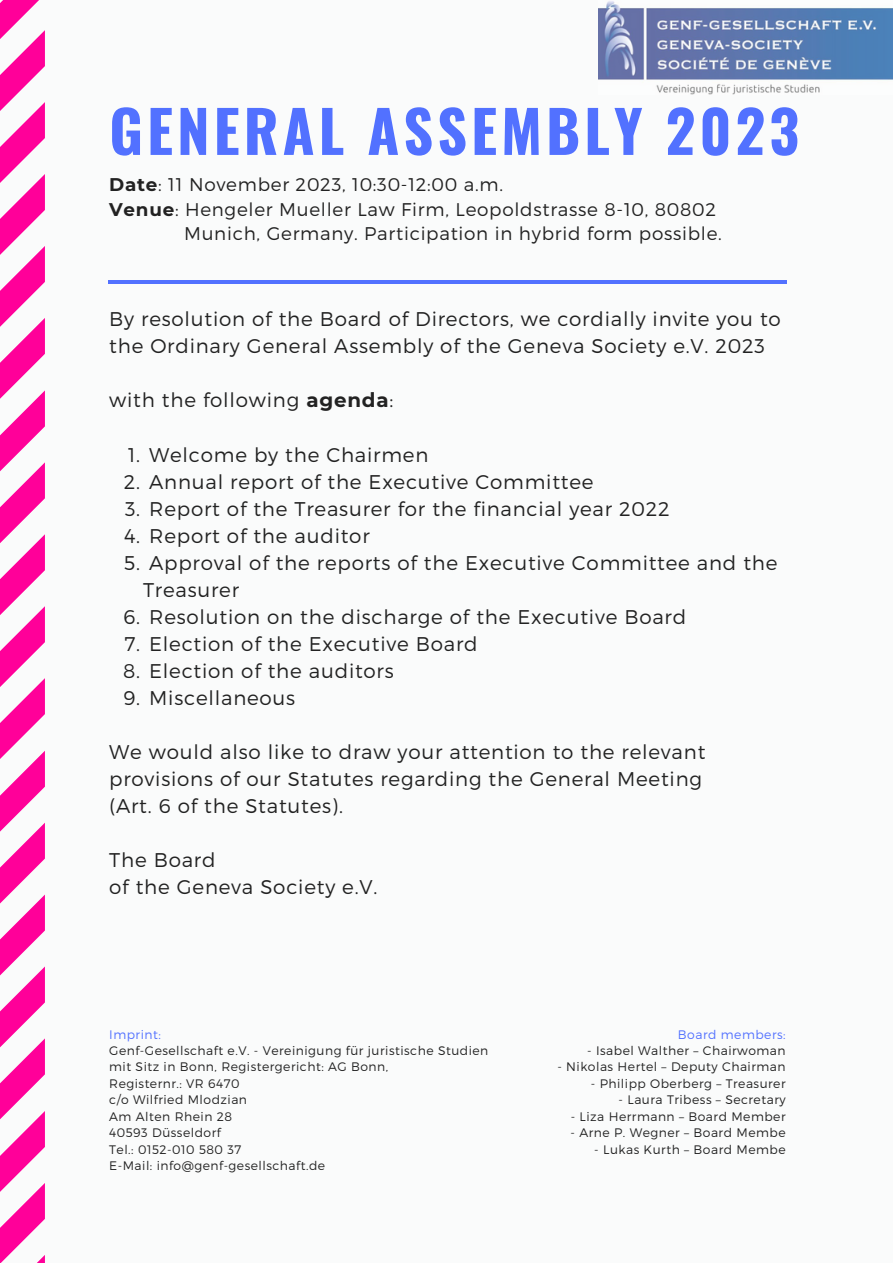
<style>
.page{position:relative;width:893px;height:1264px;background:#fff}
.page>*{position:absolute;margin:0;border:0;box-sizing:border-box;transform-origin:0 0}
.t1{font:700 58.05px "Oswald";letter-spacing:.07em;color:#5271ff}
.t2{font:300 19.8px/27px "Montserrat";letter-spacing:.04em;color:#222}
.t3{font:300 18.3px "Montserrat";letter-spacing:.04em;color:#222}
.t4{font:300 12.3px "Montserrat";letter-spacing:.04em;color:#222}
.t5{font:300 12.3px "Montserrat";letter-spacing:.04em;color:#5271ff}
.s1{font-weight:700}
</style>
<div class="page">
<div style="left:0;top:0;width:892px;height:1262px;background:#fafbfb"></div>
<hr style="left:108px;top:280px;width:678px;height:4px;background:#5271ff">
<svg style="left:0;top:0;width:45px;height:1262px"></svg>
<img style="left:598px;top:1px;width:294px;height:93px">
<p class="t1" style="left:109px;top:86px;width:691px">GENERAL ASSEMBLY 2023</p>
<p class="t3" style="left:109px;top:172px;width:395px"><span class="s1">Date</span>: 11 November 2023, 10:30-12:00 a.m.</p>
<p class="t3" style="left:109px;top:197px;width:608px"><span class="s1">Venue</span>: Hengeler Mueller Law Firm, Leopoldstrasse 8-10, 80802</p>
<p class="t3" style="left:184px;top:222px;width:539px">Munich, Germany. Participation in hybrid form possible.</p>
<p class="t2" style="left:109px;top:304px;width:673px">By resolution of the Board of Directors, we cordially invite you to the Ordinary General Assembly of the Geneva Society e.V. 2023</p>
<p class="t2" style="left:109px;top:385px;width:285px">with the following <span class="s1">agenda</span>:</p>
<p class="t2" style="left:124px;top:440px;width:18px;text-align:justify">1.<br>2.<br>3.<br>4.<br>5.</p>
<p class="t2" style="left:123px;top:602px;width:18px;text-align:justify">6.<br>7.<br>8.<br>9.</p>
<p class="t2" style="left:109px;top:737px;width:597px">We would also like to draw your attention to the relevant provisions of our Statutes regarding the General Meeting</p>
<p class="t2" style="left:109px;top:791px;width:235px">(Art. 6 of the Statutes).</p>
<p class="t2" style="left:109px;top:845px;width:108px">The Board</p>
<p class="t2" style="left:109px;top:872px;width:270px">of the Geneva Society e.V.</p>
<p class="t2" style="left:149px;top:440px;width:280px">Welcome by the Chairmen</p>
<p class="t2" style="left:149px;top:467px;width:445px">Annual report of the Executive Committee</p>
<p class="t2" style="left:149px;top:494px;width:522px">Report of the Treasurer for the financial year 2022</p>
<p class="t2" style="left:149px;top:521px;width:222px">Report of the auditor</p>
<p class="t2" style="left:143px;top:548px;width:636px;text-indent:6px">Approval of the reports of the Executive Committee and the<br>Treasurer</p>
<p class="t2" style="left:149px;top:602px;width:538px">Resolution on the discharge of the Executive Board</p>
<p class="t2" style="left:149px;top:629px;width:330px">Election of the Executive Board</p>
<p class="t2" style="left:149px;top:656px;width:246px">Election of the auditors</p>
<p class="t2" style="left:149px;top:683px;width:147px">Miscellaneous</p>
<p class="t5" style="left:109px;top:1026px;width:53px">Imprint:</p>
<p class="t4" style="left:109px;top:1042px;width:380px">Genf-Gesellschaft e.V. - Vereinigung für juristische Studien</p>
<p class="t4" style="left:109px;top:1059px;width:280px">mit Sitz in Bonn, Registergericht: AG Bonn,</p>
<p class="t4" style="left:109px;top:1075px;width:132px">Registernr.: VR 6470</p>
<p class="t4" style="left:109px;top:1091px;width:139px">c/o Wilfried Mlodzian</p>
<p class="t4" style="left:109px;top:1108px;width:124px">Am Alten Rhein 28</p>
<p class="t4" style="left:109px;top:1124px;width:113px">40593 Düsseldorf</p>
<p class="t4" style="left:109px;top:1141px;width:133px">Tel.: 0152-010 580 37</p>
<p class="t4" style="left:109px;top:1157px;width:217px">E-Mail: info@genf-gesellschaft.de</p>
<p class="t5" style="left:678px;top:1026px;width:109px">Board members:</p>
<p class="t4" style="left:587px;top:1042px;width:200px">- Isabel Walther – Chairwoman</p>
<p class="t4" style="left:557px;top:1059px;width:230px">- Nikolas Hertel – Deputy Chairman</p>
<p class="t4" style="left:591px;top:1075px;width:196px">- Philipp Oberberg – Treasurer</p>
<p class="t4" style="left:618px;top:1091px;width:168px">- Laura Tribess – Secretary</p>
<p class="t4" style="left:570px;top:1108px;width:216px">- Liza Herrmann – Board Member</p>
<p class="t4" style="left:570px;top:1124px;width:216px">- Arne P. Wegner – Board Membe</p>
<p class="t4" style="left:594px;top:1141px;width:193px">- Lukas Kurth – Board Membe</p>
</div>
